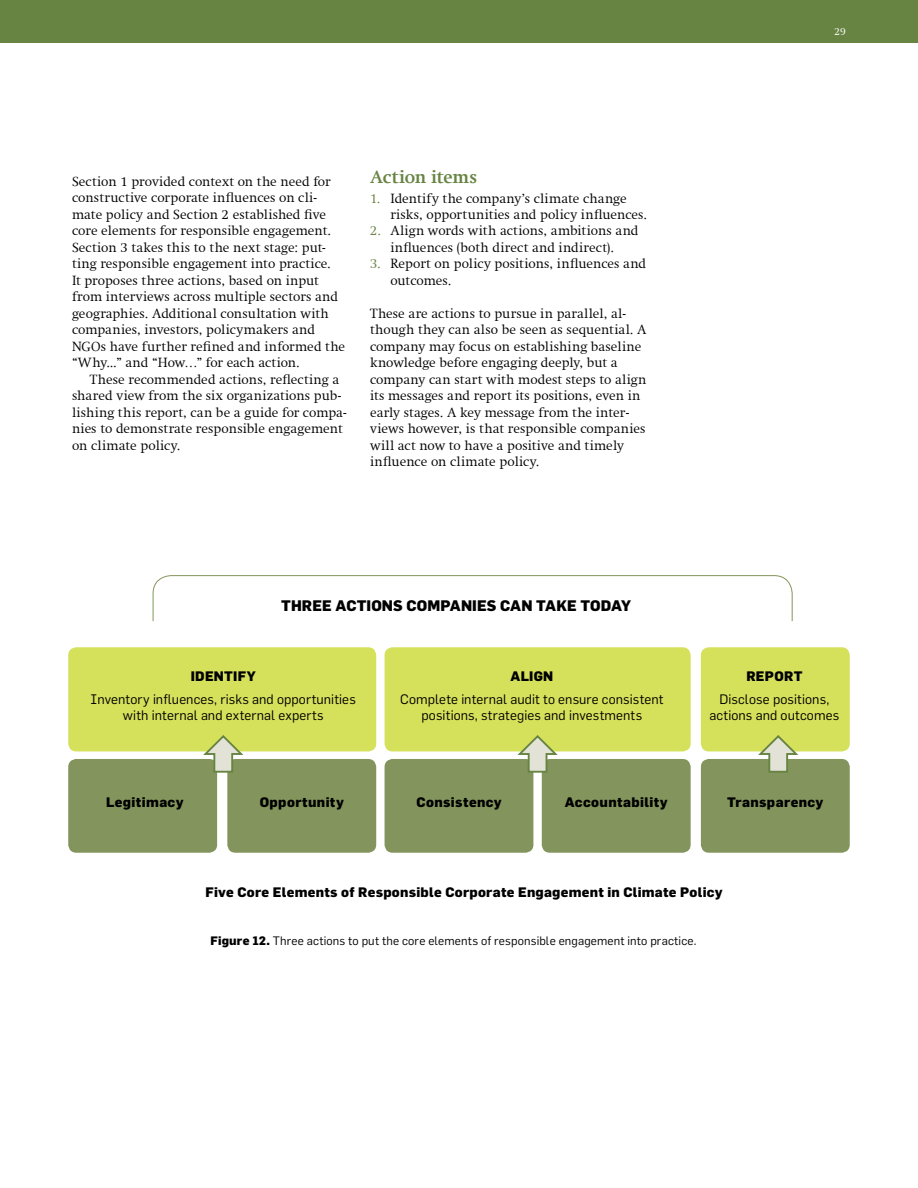
<style>
.page{position:relative;width:918px;height:1188px;background:#fff}
.page>*{position:absolute;margin:0;border:0;box-sizing:border-box;transform-origin:0 0}
.t1{font:700 18px "Swift Com";letter-spacing:-.01em;color:#678442}
.t2{font:800 15px "Flama";letter-spacing:.005em;color:#000}
.t3{font:300 13.5px/16.5px "Swift Com";letter-spacing:.005em;color:#000}
.t4{font:13.5px/16.2px "Flama";letter-spacing:.01em;color:#000;text-align:center}
.t5{font:800 13.5px "Flama";letter-spacing:.025em;color:#000}
.t6{font:12px "Flama";letter-spacing:.015em;color:#000}
.t7{font:300 10.5px "Swift Com";color:#fff}
.s1{color:#678442}
.s2{font-weight:800}
</style>
<div class="page">
<div style="left:0;top:0;width:918px;height:43px;background:#678442"></div>
<div style="left:68px;top:759px;width:149px;height:94px;background:#83955c;border-radius:8px"></div>
<div style="left:68px;top:647px;width:308px;height:104px;background:#d5e05b;border-radius:8px"></div>
<div style="left:227px;top:759px;width:149px;height:94px;background:#83955c;border-radius:8px"></div>
<div style="left:385px;top:759px;width:148px;height:94px;background:#83955c;border-radius:8px"></div>
<div style="left:385px;top:647px;width:306px;height:104px;background:#d5e05b;border-radius:8px"></div>
<div style="left:542px;top:759px;width:149px;height:94px;background:#83955c;border-radius:8px"></div>
<div style="left:701px;top:759px;width:149px;height:94px;background:#83955c;border-radius:8px"></div>
<div style="left:701px;top:647px;width:149px;height:104px;background:#d5e05b;border-radius:8px"></div>
<svg style="left:152px;top:575px;width:641px;height:47px"></svg>
<svg style="left:203px;top:735px;width:43px;height:39px"></svg>
<svg style="left:517px;top:735px;width:43px;height:39px"></svg>
<svg style="left:758px;top:735px;width:43px;height:38px"></svg>
<p class="t7" style="left:835px;top:25px;width:13px">29</p>
<p class="t3" style="left:72px;top:173px;width:275px">Section 1 provided context on the need for constructive corporate influences on cli&shy;mate policy and Section 2 established five core elements for responsible engagement.<br>Section 3 takes this to the next stage: put&shy;ting responsible engagement into practice.<br>It proposes three actions, based on input from interviews across multiple sectors and geographies. Additional consultation with companies, investors, policymakers and NGOs have further refined and informed the “Why...” and “How…” for each action.</p>
<p class="t3" style="left:72px;top:371px;width:276px;text-indent:18px">These recommended actions, reflecting a shared view from the six organizations pub&shy;lishing this report, can be a guide for compa&shy;nies to demonstrate responsible engagement on climate policy.</p>
<h1 class="t1" style="left:370px;top:166px;width:109px">Action items</h1>
<p class="t3" style="left:390px;top:190px;width:258px;text-indent:-20px"><span class="s1">1.</span> Identify the company’s climate change risks, opportunities and policy influences.</p>
<p class="t3" style="left:370px;top:223px;width:270px;text-align:center"><span class="s1">2.</span> Align words with actions, ambitions and influences (both direct and indirect).</p>
<p class="t3" style="left:390px;top:256px;width:257px;text-indent:-20px"><span class="s1">3.</span> Report on policy positions, influences and outcomes.</p>
<p class="t3" style="left:370px;top:305px;width:278px">These are actions to pursue in parallel, al&shy;though they can also be seen as sequential. A company may focus on establishing baseline knowledge before engaging deeply, but a company can start with modest steps to align its messages and report its positions, even in early stages. A key message from the inter&shy;views however, is that responsible companies will act now to have a positive and timely influence on climate policy.</p>
<p class="t2" style="left:281px;top:596px;width:351px">THREE ACTIONS COMPANIES CAN TAKE TODAY</p>
<p class="t5" style="left:191px;top:667px;width:66px">IDENTIFY</p>
<p class="t4" style="left:91px;top:690px;width:267px">Inventory influences, risks and opportunities with internal and external experts</p>
<p class="t5" style="left:510px;top:667px;width:44px">ALIGN</p>
<p class="t4" style="left:400px;top:690px;width:265px">Complete internal audit to ensure consistent positions, strategies and investments</p>
<p class="t5" style="left:746px;top:667px;width:58px">REPORT</p>
<p class="t4" style="left:710px;top:690px;width:131px">Disclose positions, actions and outcomes</p>
<p class="t5" style="left:106px;top:793px;width:79px">Legitimacy</p>
<p class="t5" style="left:260px;top:793px;width:86px">Opportunity</p>
<p class="t5" style="left:416px;top:793px;width:87px">Consistency</p>
<p class="t5" style="left:565px;top:793px;width:104px">Accountability</p>
<p class="t5" style="left:727px;top:793px;width:98px">Transparency</p>
<p class="t5" style="left:205px;top:883px;width:519px">Five Core Elements of Responsible Corporate Engagement in Climate Policy</p>
<p class="t6" style="left:211px;top:933px;width:487px"><span class="s2">Figure 12.</span> Three actions to put the core elements of responsible engagement into practice.</p>
</div>
